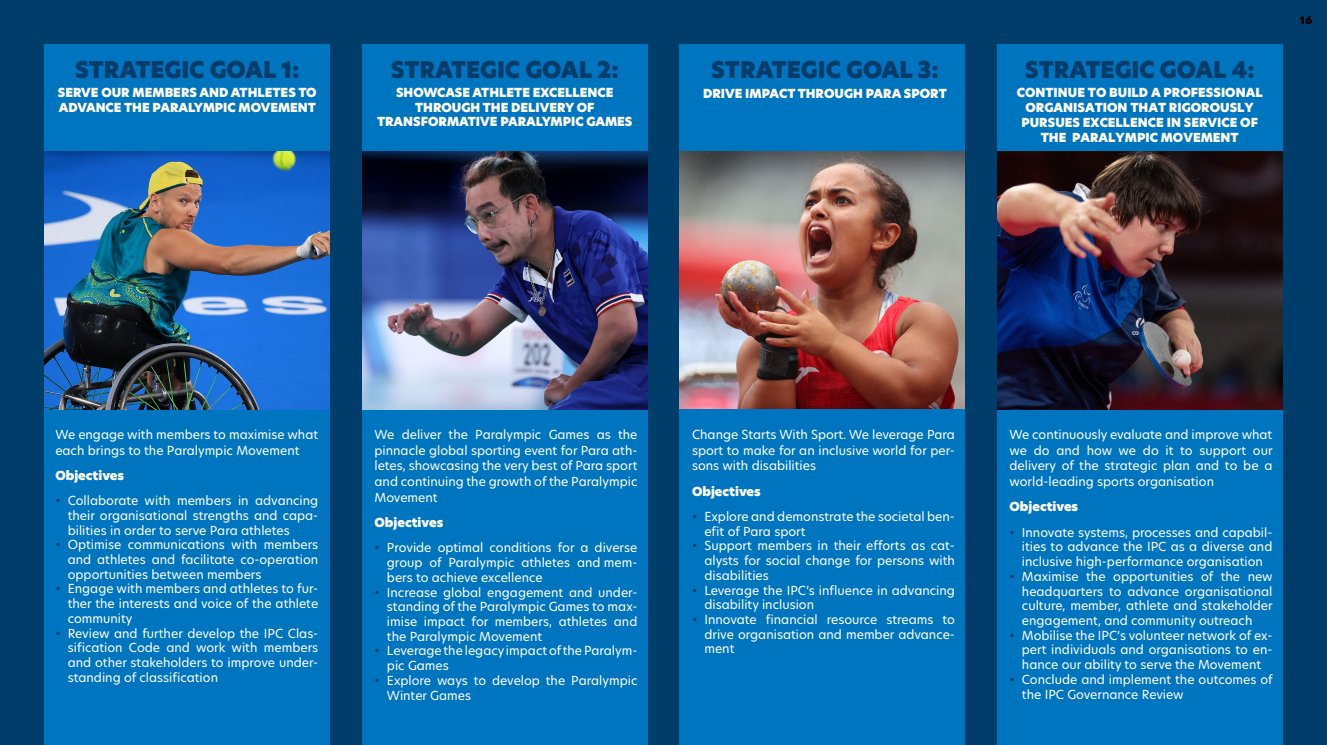
<style>
.page{position:relative;width:1327px;height:745px;background:#fff}
.page>*{position:absolute;margin:0;border:0;box-sizing:border-box;transform-origin:0 0}
.Normal_Text{font:22.66px "Hero New Super";color:#003d6a}
.Normal_Text-2{font:12.25px/14.7px "Hero New";color:#fff;text-align:justify}
.Normal_Text-3{font:12.25px/14.7px "Hero New Super";color:#fff;text-align:center}
.t1{font:10.5px "Hero New Super";color:#000}
.s1{color:#003d6a}
</style>
<div class="page">
<div style="left:0;top:0;width:1327px;height:744px;background:#003d6a"></div>
<div style="left:45px;top:45px;width:285px;height:699px;background:#0075bf"></div>
<div style="left:680px;top:45px;width:285px;height:699px;background:#0075bf"></div>
<div style="left:997px;top:45px;width:285px;height:699px;background:#0075bf"></div>
<div style="left:362px;top:45px;width:285px;height:699px;background:#0075bf"></div>
<img style="left:45px;top:152px;width:285px;height:257px">
<img style="left:362px;top:152px;width:285px;height:257px">
<img style="left:680px;top:152px;width:285px;height:256px">
<img style="left:997px;top:152px;width:285px;height:257px">
<p class="Normal_Text" style="left:75px;top:54px;width:226px">STRATEGIC GOAL 1:</p>
<p class="Normal_Text-3" style="left:58px;top:85px;width:260px;text-align:left">SERVE OUR MEMBERS AND ATHLETES TO<br>ADVANCE THE PARALYMPIC MOVEMENT</p>
<p class="Normal_Text" style="left:391px;top:54px;width:229px">STRATEGIC GOAL 2:</p>
<p class="Normal_Text-3" style="left:377px;top:85px;width:257px">SHOWCASE ATHLETE EXCELLENCE<br>THROUGH THE DELIVERY OF<br>TRANSFORMATIVE PARALYMPIC GAMES</p>
<p class="Normal_Text" style="left:711px;top:54px;width:229px">STRATEGIC GOAL 3:</p>
<p class="Normal_Text-3" style="left:703px;top:86px;width:245px">DRIVE IMPACT THROUGH PARA SPORT</p>
<p class="Normal_Text" style="left:1025px;top:54px;width:231px">STRATEGIC GOAL 4:</p>
<p class="Normal_Text-3" style="left:1017px;top:86px;width:247px">CONTINUE TO BUILD A PROFESSIONAL<br>ORGANISATION THAT RIGOROUSLY<br>PURSUES EXCELLENCE IN SERVICE OF<br>THE PARALYMPIC MOVEMENT</p>
<p class="t1" style="left:1300px;top:13px;width:14px">16</p>
<p class="Normal_Text-2" style="left:55px;top:426px;width:264px;line-height:15.8px">We engage with members to maximise what each brings to the Paralympic Movement</p>
<p class="Normal_Text-3" style="left:55px;top:468px;width:70px">Objectives</p>
<p class="Normal_Text-2" style="left:68px;top:492px;width:252px;text-indent:-12px"><span class="s1">•</span> Collaborate with members in advancing their organisational strengths and capa&shy;bilities in order to serve Para athletes</p>
<p class="Normal_Text-2" style="left:68px;top:537px;width:252px;text-indent:-12px"><span class="s1">•</span> Optimise communications with members and athletes and facilitate co-operation opportunities between members</p>
<p class="Normal_Text-2" style="left:68px;top:581px;width:252px;text-indent:-12px"><span class="s1">•</span> Engage with members and athletes to fur&shy;ther the interests and voice of the athlete community</p>
<p class="Normal_Text-2" style="left:68px;top:625px;width:252px;text-indent:-12px"><span class="s1">•</span> Review and further develop the IPC Clas&shy;sification Code and work with members and other stakeholders to improve under&shy;standing of classification</p>
<p class="Normal_Text-2" style="left:375px;top:426px;width:264px;line-height:15.8px">We deliver the Paralympic Games as the pinnacle global sporting event for Para ath&shy;letes, showcasing the very best of Para sport and continuing the growth of the Paralympic Movement</p>
<p class="Normal_Text-3" style="left:375px;top:515px;width:70px">Objectives</p>
<p class="Normal_Text-2" style="left:387px;top:540px;width:252px;text-indent:-12px"><span class="s1">•</span> Provide optimal conditions for a diverse group of Paralympic athletes and mem&shy;bers to achieve excellence</p>
<p class="Normal_Text-2" style="left:387px;top:584px;width:252px;text-indent:-12px"><span class="s1">•</span> Increase global engagement and under&shy;standing of the Paralympic Games to max&shy;imise impact for members, athletes and the Paralympic Movement</p>
<p class="Normal_Text-2" style="left:387px;top:643px;width:252px;text-indent:-12px"><span class="s1">•</span> Leverage the legacy impact of the Paralym&shy;pic Games</p>
<p class="Normal_Text-2" style="left:387px;top:672px;width:252px;text-indent:-12px"><span class="s1">•</span> Explore ways to develop the Paralympic<br>Winter Games</p>
<p class="Normal_Text-2" style="left:692px;top:426px;width:264px;line-height:15.8px">Change Starts With Sport. We leverage Para sport to make for an inclusive world for per&shy;sons with disabilities</p>
<p class="Normal_Text-3" style="left:692px;top:483px;width:70px">Objectives</p>
<p class="Normal_Text-2" style="left:704px;top:508px;width:252px;text-indent:-12px"><span class="s1">•</span> Explore and demonstrate the societal ben&shy;efit of Para sport</p>
<p class="Normal_Text-2" style="left:704px;top:538px;width:252px;text-indent:-12px"><span class="s1">•</span> Support members in their efforts as cat&shy;alysts for social change for persons with disabilities</p>
<p class="Normal_Text-2" style="left:704px;top:582px;width:252px;text-indent:-12px"><span class="s1">•</span> Leverage the IPC’s influence in advancing disability inclusion</p>
<p class="Normal_Text-2" style="left:704px;top:611px;width:252px;text-indent:-12px"><span class="s1">•</span> Innovate financial resource streams to drive organisation and member advance&shy;ment</p>
<p class="Normal_Text-2" style="left:1009px;top:426px;width:265px;line-height:15.8px">We continuously evaluate and improve what we do and how we do it to support our delivery of the strategic plan and to be a world-leading sports organisation</p>
<p class="Normal_Text-3" style="left:1009px;top:499px;width:70px">Objectives</p>
<p class="Normal_Text-2" style="left:1022px;top:524px;width:252px;text-indent:-12px"><span class="s1">•</span> Innovate systems, processes and capabil&shy;ities to advance the IPC as a diverse and inclusive high-performance organisation</p>
<p class="Normal_Text-2" style="left:1022px;top:568px;width:252px;text-indent:-12px"><span class="s1">•</span> Maximise the opportunities of the new headquarters to advance organisational culture, member, athlete and stakeholder engagement, and community outreach</p>
<p class="Normal_Text-2" style="left:1022px;top:627px;width:252px;text-indent:-12px"><span class="s1">•</span> Mobilise the IPC’s volunteer network of ex&shy;pert individuals and organisations to en&shy;hance our ability to serve the Movement</p>
<p class="Normal_Text-2" style="left:1022px;top:671px;width:252px;text-indent:-12px"><span class="s1">•</span> Conclude and implement the outcomes of the IPC Governance Review</p>
</div>
